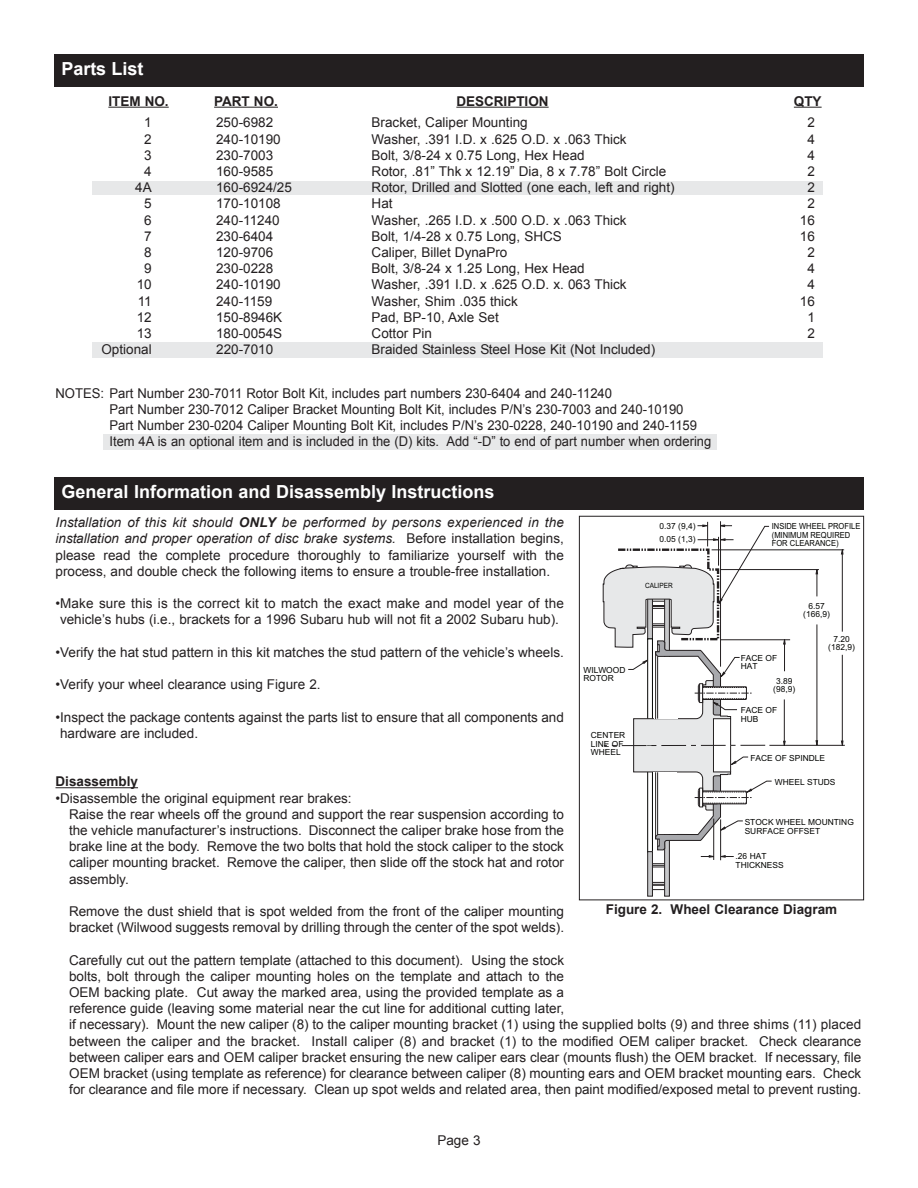
<style>
.page{position:relative;width:918px;height:1188px;background:#fff}
.page>*{position:absolute;margin:0;border:0;box-sizing:border-box;transform-origin:0 0}
.t1{font:700 18px "Arial";color:#fff}
.t2{font:13.5px/16.2px "Arial";color:#231f20}
.t3{font:700 13.5px "Arial";color:#231f20}
.t4{font:8.4px/8.4px "Arial";color:#040503}
.t5{font:8.4px/8.4px "Arial";color:#040503;scale:.9 1}
.t6{font:7.2px "Arial";color:#040503;scale:.9 1}
.s1{font-style:italic}
.s2{font-weight:700;font-style:italic}
</style>
<div class="page">
<div style="left:54px;top:54px;width:810px;height:32px;background:#231f20"></div>
<div style="left:92px;top:343px;width:731px;height:15px;background:#e7e8e9"></div>
<div style="left:92px;top:181px;width:731px;height:13px;background:#e7e8e9"></div>
<hr style="left:108px;top:107px;width:61px;height:1px;background:#231f20">
<hr style="left:214px;top:107px;width:64px;height:1px;background:#231f20">
<hr style="left:456px;top:107px;width:93px;height:1px;background:#231f20">
<svg style="left:794px;top:107px;width:28px;height:1px"></svg>
<div style="left:103px;top:434px;width:614px;height:16px;background:#e7e8e9"></div>
<div style="left:54px;top:477px;width:810px;height:33px;background:#231f20"></div>
<hr style="left:56px;top:787px;width:82px;height:1px;background:#231f20">
<hr style="left:665px;top:746px;width:4px;height:150px;background:#c7c8ca">
<div style="left:664px;top:745px;width:6px;height:151px;border:1px solid #231f20"></div>
<svg style="left:653px;top:882px;width:12px;height:8px"></svg>
<hr style="left:648px;top:852px;width:4px;height:44px;background:#c7c8ca">
<div style="left:647px;top:851px;width:6px;height:45px;border:1px solid #231f20"></div>
<hr style="left:720px;top:521px;width:1px;height:146px;background:#231f20">
<hr style="left:712px;top:550px;width:132px;height:1px;background:#231f20">
<hr style="left:842px;top:553px;width:1px;height:79px;background:#231f20">
<hr style="left:842px;top:655px;width:1px;height:87px;background:#231f20">
<svg style="left:841px;top:549px;width:3px;height:6px"></svg>
<svg style="left:841px;top:740px;width:3px;height:5px"></svg>
<hr style="left:720px;top:569px;width:99px;height:1px;background:#231f20">
<hr style="left:769px;top:745px;width:76px;height:1px;background:#231f20">
<hr style="left:817px;top:624px;width:1px;height:118px;background:#231f20">
<svg style="left:815px;top:569px;width:3px;height:27px"></svg>
<svg style="left:815px;top:740px;width:3px;height:6px"></svg>
<svg style="left:783px;top:640px;width:3px;height:31px"></svg>
<hr style="left:784px;top:699px;width:1px;height:44px;background:#231f20">
<svg style="left:783px;top:741px;width:3px;height:5px"></svg>
<svg style="left:602px;top:522px;width:170px;height:346px"></svg>
<hr style="left:720px;top:639px;width:70px;height:1px;background:#231f20">
<div style="left:579px;top:516px;width:285px;height:384px;border:1px solid #231f20"></div>
<h1 class="t1" style="left:62px;top:58px;width:84px">Parts List</h1>
<p class="t3" style="left:108px;top:94px;width:62px">ITEM NO.</p>
<p class="t3" style="left:214px;top:94px;width:65px">PART NO.</p>
<p class="t3" style="left:456px;top:94px;width:94px">DESCRIPTION</p>
<p class="t3" style="left:794px;top:94px;width:29px">QTY</p>
<p class="t2" style="left:216px;top:115px;width:77px">250-6982<br>240-10190<br>230-7003<br>160-9585<br>160-6924/25<br>170-10108<br>240-11240<br>230-6404<br>120-9706<br>230-0228<br>240-10190<br>240-1159<br>150-8946K<br>180-0054S<br>220-7010</p>
<p class="t2" style="left:372px;top:115px;width:304px">Bracket, Caliper Mounting<br>Washer, .391 I.D. x .625 O.D. x .063 Thick<br>Bolt, 3/8-24 x 0.75 Long, Hex Head<br>Rotor, .81” Thk x 12.19” Dia, 8 x 7.78” Bolt Circle<br>Rotor, Drilled and Slotted (one each, left and right)<br>Hat<br>Washer, .265 I.D. x .500 O.D. x .063 Thick<br>Bolt, 1/4-28 x 0.75 Long, SHCS<br>Caliper, Billet DynaPro<br>Bolt, 3/8-24 x 1.25 Long, Hex Head<br>Washer, .391 I.D. x .625 O.D. x. 063 Thick<br>Washer, Shim .035 thick<br>Pad, BP-10, Axle Set<br>Cottor Pin<br>Braided Stainless Steel Hose Kit (Not Included)</p>
<p class="t2" style="left:101px;top:115px;width:52px;text-align:right">1<br>2<br>3<br>4<br>4A<br>5<br>6<br>7<br>8<br>9<br>10<br>11<br>12<br>13<br>Optional</p>
<p class="t2" style="left:800px;top:115px;width:17px;text-align:center">2<br>4<br>4<br>2<br>2<br>2<br>16<br>16<br>2<br>4<br>4<br>16<br>1<br>2</p>
<p class="t2" style="left:109px;top:385px;width:603px;text-indent:-54px">NOTES: Part Number 230-7011 Rotor Bolt Kit, includes part numbers 230-6404 and 240-11240<br>Part Number 230-7012 Caliper Bracket Mounting Bolt Kit, includes P/N’s 230-7003 and 240-10190<br>Part Number 230-0204 Caliper Mounting Bolt Kit, includes P/N’s 230-0228, 240-10190 and 240-1159<br>Item 4A is an optional item and is included in the (D) kits. Add “-D” to end of part number when ordering</p>
<h1 class="t1" style="left:62px;top:482px;width:435px">General Information and Disassembly Instructions</h1>
<p class="t2" style="left:56px;top:514px;width:510px;text-align:justify"><span class="s1">Installation of this kit should</span> <span class="s2">ONLY</span> <span class="s1">be performed by persons experienced in the installation and proper operation of disc brake systems.</span> Before installation begins, please read the complete procedure thoroughly to familiarize yourself with the process, and double check the following items to ensure a trouble-free installation.</p>
<p class="t2" style="left:56px;top:595px;width:510px;text-align:center">•Make sure this is the correct kit to match the exact make and model year of the vehicle’s hubs (i.e., brackets for a 1996 Subaru hub will not fit a 2002 Subaru hub).</p>
<p class="t2" style="left:56px;top:644px;width:510px">•Verify the hat stud pattern in this kit matches the stud pattern of the vehicle’s wheels.</p>
<p class="t2" style="left:56px;top:676px;width:267px">•Verify your wheel clearance using Figure 2.</p>
<p class="t2" style="left:60px;top:709px;width:505px;text-indent:-5px">•Inspect the package contents against the parts list to ensure that all components and hardware are included.</p>
<p class="t3" style="left:56px;top:774px;width:84px">Disassembly</p>
<p class="t2" style="left:69px;top:790px;width:497px;text-indent:-14px">•Disassemble the original equipment rear brakes:<br>Raise the rear wheels off the ground and support the rear suspension according to the vehicle manufacturer’s instructions. Disconnect the caliper brake hose from the brake line at the body. Remove the two bolts that hold the stock caliper to the stock caliper mounting bracket. Remove the caliper, then slide off the stock hat and rotor assembly.</p>
<p class="t2" style="left:69px;top:903px;width:497px">Remove the dust shield that is spot welded from the front of the caliper mounting bracket (Wilwood suggests removal by drilling through the center of the spot welds).</p>
<p class="t2" style="left:69px;top:952px;width:794px">Carefully cut out the pattern template (attached to this document). Using the stock<br>bolts, bolt through the caliper mounting holes on the template and attach to the<br>OEM backing plate. Cut away the marked area, using the provided template as a<br>reference guide (leaving some material near the cut line for additional cutting later,<br>if necessary). Mount the new caliper (8) to the caliper mounting bracket (1) using the supplied bolts (9) and three shims (11) placed between the caliper and the bracket. Install caliper (8) and bracket (1) to the modified OEM caliper bracket. Check clearance between caliper ears and OEM caliper bracket ensuring the new caliper ears clear (mounts flush) the OEM bracket. If necessary, file OEM bracket (using template as reference) for clearance between caliper (8) mounting ears and OEM bracket mounting ears. Check for clearance and file more if necessary. Clean up spot welds and related area, then paint modified/exposed metal to prevent rusting.</p>
<p class="t4" style="left:660px;top:520px;width:37px;line-height:12.5px">0.37 (9,4)<br>0.05 (1,3)</p>
<p class="t5" style="left:772px;top:522px;width:100px">INSIDE WHEEL PROFILE (MINIMUM REQUIRED<br>FOR CLEARANCE)</p>
<p class="t6" style="left:645px;top:581px;width:32px">CALIPER</p>
<p class="t4" style="left:803px;top:602px;width:28px;text-align:center">6.57 (166,9)</p>
<p class="t4" style="left:828px;top:635px;width:28px;text-align:center">7.20 (182,9)</p>
<p class="t4" style="left:741px;top:654px;width:38px">FACE OF<br>HAT</p>
<p class="t4" style="left:741px;top:706px;width:38px">FACE OF<br>HUB</p>
<p class="t4" style="left:583px;top:666px;width:43px">WILWOOD<br>ROTOR</p>
<p class="t4" style="left:773px;top:677px;width:23px;text-align:center">3.89 (98,9)</p>
<p class="t4" style="left:591px;top:731px;width:36px">CENTER<br>LINE OF<br>WHEEL</p>
<p class="t4" style="left:750px;top:754px;width:76px">FACE OF SPINDLE</p>
<p class="t4" style="left:775px;top:777px;width:62px">WHEEL STUDS</p>
<p class="t4" style="left:745px;top:818px;width:111px">STOCK WHEEL MOUNTING<br>SURFACE OFFSET</p>
<p class="t4" style="left:736px;top:852px;width:50px">.26 HAT<br>THICKNESS</p>
<p class="t3" style="left:606px;top:902px;width:233px">Figure 2. Wheel Clearance Diagram</p>
<p class="t2" style="left:437px;top:1133px;width:45px">Page 3</p>
</div>
